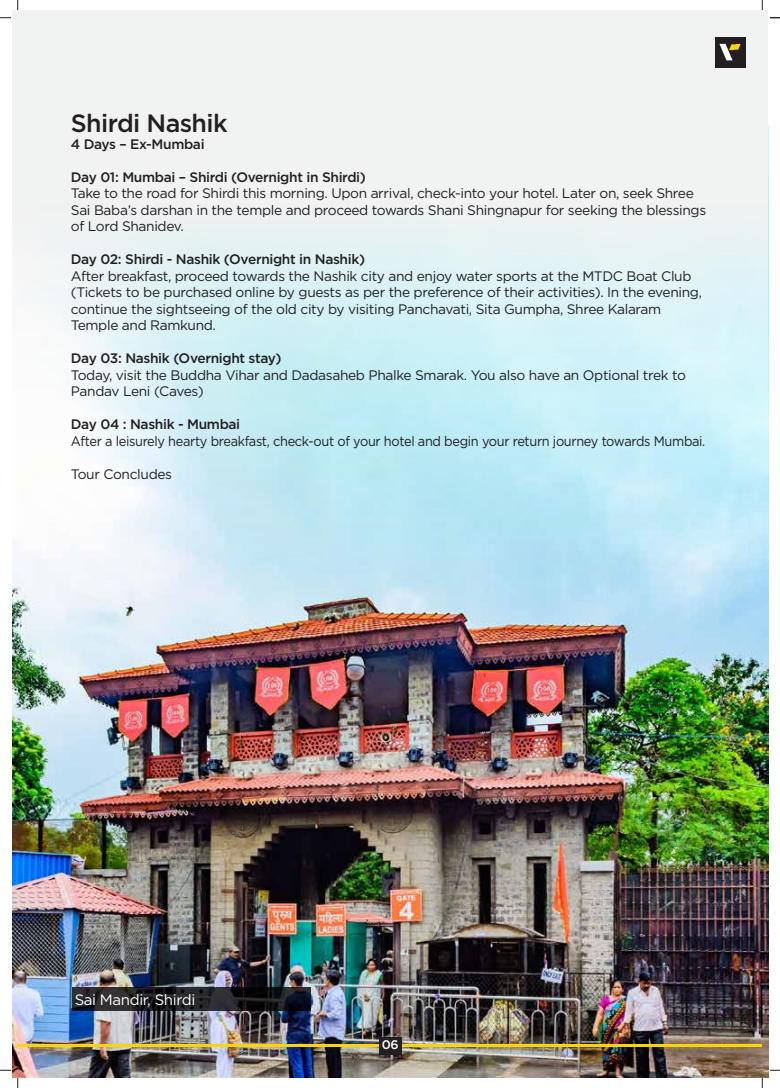
<style>
.page{position:relative;width:780px;height:1088px;background:#fff}
.page>*{position:absolute;margin:0;border:0;box-sizing:border-box;transform-origin:0 0}
.t1{font:500 25px "Gotham";letter-spacing:-.025em;color:#231f20}
.t2{font:15px "Gotham";letter-spacing:-.025em;color:#fff}
.t3{font:13.75px/16.5px "Gotham";letter-spacing:-.025em;color:#231f20}
.t4{font:500 13.75px "Gotham";letter-spacing:-.025em;color:#231f20}
.t5{font:13.75px "Gotham";letter-spacing:-.025em;color:#231f20;scale:.93 1}
.t6{font:500 12.5px "Gotham";color:#fff}
</style>
<div class="page">
<svg style="left:0;top:1069px;width:22px;height:19px"></svg>
<svg style="left:757px;top:1069px;width:23px;height:19px"></svg>
<svg style="left:757px;top:0;width:23px;height:19px"></svg>
<svg style="left:0;top:0;width:22px;height:19px"></svg>
<img style="left:13px;top:127px;width:755px;height:950px">
<img style="left:13px;top:11px;width:754px;height:776px">
<div style="left:715px;top:37px;width:30px;height:30px;background:#231f20"></div>
<svg style="left:719px;top:43px;width:21px;height:17px"></svg>
<hr style="left:18px;top:1044px;width:744px;height:3px;background:#fdd600">
<div style="left:379px;top:1037px;width:22px;height:17px;background:#231f20"></div>
<svg style="left:72px;top:987px;width:238px;height:23px;background:#1e1e22"></svg>
<h1 class="t1" style="left:71px;top:107px;width:158px">Shirdi Nashik</h1>
<p class="t4" style="left:71px;top:135px;width:135px">4 Days – Ex-Mumbai</p>
<p class="t4" style="left:71px;top:168px;width:296px">Day 01: Mumbai – Shirdi (Overnight in Shirdi)</p>
<p class="t3" style="left:71px;top:185px;width:636px">Take to the road for Shirdi this morning. Upon arrival, check-into your hotel. Later on, seek Shree<br>Sai Baba’s darshan in the temple and proceed towards Shani Shingnapur for seeking the blessings of Lord Shanidev.</p>
<p class="t4" style="left:71px;top:250px;width:296px">Day 02: Shirdi - Nashik (Overnight in Nashik)</p>
<p class="t3" style="left:71px;top:267px;width:632px">After breakfast, proceed towards the Nashik city and enjoy water sports at the MTDC Boat Club (Tickets to be purchased online by guests as per the preference of their activities). In the evening, continue the sightseeing of the old city by visiting Panchavati, Sita Gumpha, Shree Kalaram Temple and Ramkund.</p>
<p class="t4" style="left:71px;top:349px;width:212px">Day 03: Nashik (Overnight stay)</p>
<p class="t3" style="left:71px;top:366px;width:616px">Today, visit the Buddha Vihar and Dadasaheb Phalke Smarak. You also have an Optional trek to<br>Pandav Leni (Caves)</p>
<p class="t4" style="left:71px;top:415px;width:171px">Day 04 : Nashik - Mumbai</p>
<p class="t5" style="left:71px;top:432px;width:683px">After a leisurely hearty breakfast, check-out of your hotel and begin your return journey towards Mumbai.</p>
<p class="t3" style="left:71px;top:465px;width:103px">Tour Concludes</p>
<p class="t2" style="left:75px;top:989px;width:122px">Sai Mandir, Shirdi</p>
<p class="t6" style="left:381px;top:1036px;width:18px">06</p>
</div>
